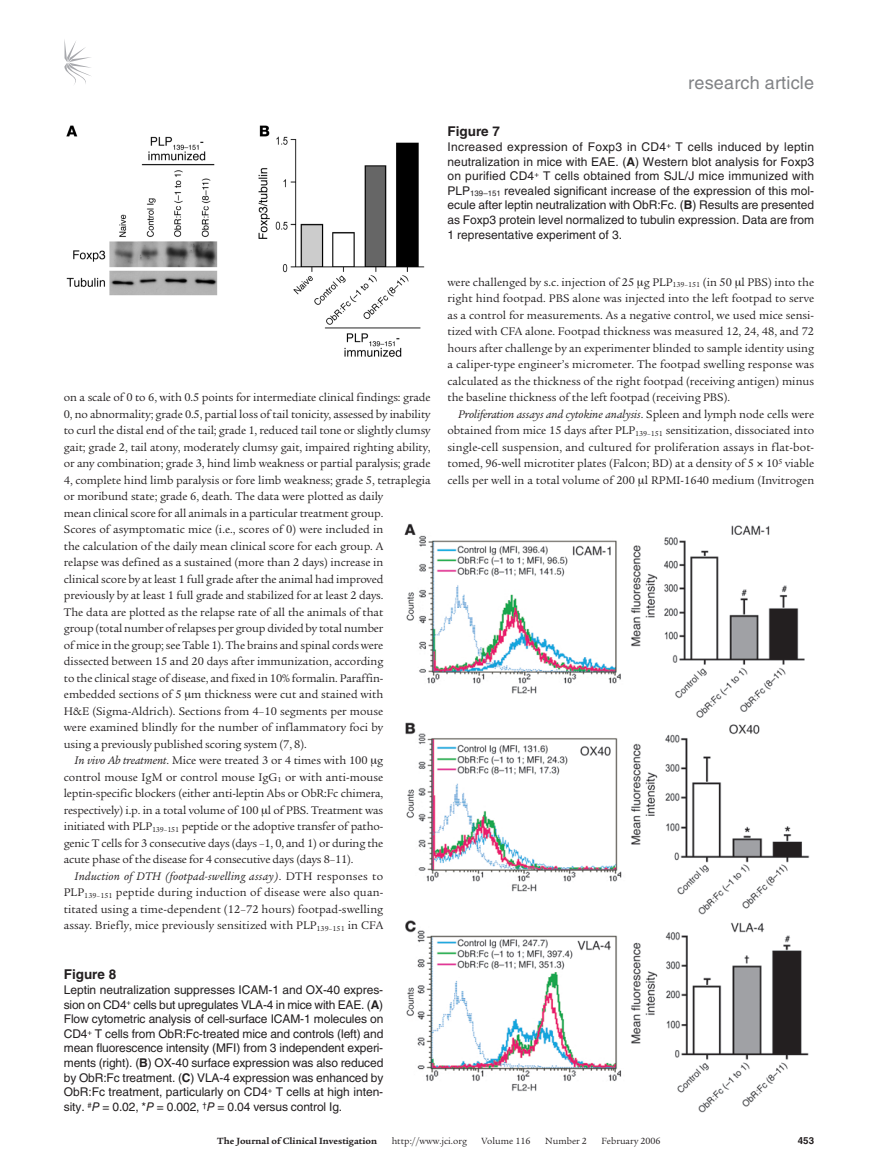
<style>
.page{position:relative;width:878px;height:1174px;background:#fff}
.page>*{position:absolute;margin:0;border:0;box-sizing:border-box;transform-origin:0 0}
.t1{font:18px "Helvetica LT Std";letter-spacing:.01em;color:#808285}
.t2{font:700 13.5px "Helvetica LT Std";color:#231f20}
.t3{font:12px/16.5px "Legacy Serif Std";letter-spacing:-.005em;color:#231f20;text-align:justify}
.t4{font:12px/14.7px "Helvetica LT Std";color:#231f20;text-align:justify}
.t5{font:italic 12px "Legacy Serif Std";letter-spacing:.02em;color:#231f20}
.t6{font:9.75px "Legacy Serif Std";color:#231f20}
.t7{font:700 9.75px "Legacy Serif Std";color:#231f20}
.t8{font:700 9.75px "Helvetica LT Std";color:#231f20}
.s1{font-style:italic}
.s2{font-style:normal}
.s3{font-weight:700}
</style>
<div class="page">
<svg style="left:64px;top:39px;width:27px;height:46px"></svg>
<img style="left:66px;top:125px;width:359px;height:232px">
<img style="left:404px;top:523px;width:406px;height:590px">
<h1 class="t1" style="left:688px;top:72px;width:127px">research article</h1>
<p class="t3" style="left:64px;top:389px;width:368px">on a scale of 0 to 6, with 0.5 points for intermediate clinical findings: grade</p>
<p class="t3" style="left:64px;top:406px;width:368px">0, no abnormality; grade 0.5, partial loss of tail tonicity, assessed by inability</p>
<p class="t3" style="left:64px;top:422px;width:368px">to curl the distal end of the tail; grade 1, reduced tail tone or slightly clumsy</p>
<p class="t3" style="left:64px;top:439px;width:368px">gait; grade 2, tail atony, moderately clumsy gait, impaired righting ability,</p>
<p class="t3" style="left:64px;top:455px;width:368px">or any combination; grade 3, hind limb weakness or partial paralysis; grade</p>
<p class="t3" style="left:64px;top:472px;width:368px">4, complete hind limb paralysis or fore limb weakness; grade 5, tetraplegia</p>
<p class="t3" style="left:64px;top:488px;width:321px">or moribund state; grade 6, death. The data were plotted as daily</p>
<p class="t3" style="left:64px;top:505px;width:321px">mean clinical score for all animals in a particular treatment group.</p>
<p class="t3" style="left:64px;top:521px;width:321px">Scores of asymptomatic mice (i.e., scores of 0) were included in</p>
<p class="t3" style="left:64px;top:538px;width:321px">the calculation of the daily mean clinical score for each group. A</p>
<p class="t3" style="left:64px;top:554px;width:321px">relapse was defined as a sustained (more than 2 days) increase in</p>
<p class="t3" style="left:64px;top:571px;width:321px">clinical score by at least 1 full grade after the animal had improved</p>
<p class="t3" style="left:64px;top:587px;width:321px">previously by at least 1 full grade and stabilized for at least 2 days.</p>
<p class="t3" style="left:64px;top:604px;width:321px">The data are plotted as the relapse rate of all the animals of that</p>
<p class="t3" style="left:64px;top:620px;width:321px">group (total number of relapses per group divided by total number</p>
<p class="t3" style="left:64px;top:637px;width:321px">of mice in the group; see Table 1). The brains and spinal cords were</p>
<p class="t3" style="left:64px;top:653px;width:321px">dissected between 15 and 20 days after immunization, according</p>
<p class="t3" style="left:64px;top:670px;width:321px">to the clinical stage of disease, and fixed in 10% formalin. Paraffin-</p>
<p class="t3" style="left:64px;top:686px;width:321px">embedded sections of 5 m thickness were cut and stained with</p>
<p class="t3" style="left:64px;top:703px;width:321px">H&amp;E (Sigma-Aldrich). Sections from 4–10 segments per mouse</p>
<p class="t3" style="left:64px;top:719px;width:321px">were examined blindly for the number of inflammatory foci by</p>
<p class="t3" style="left:64px;top:736px;width:244px">using a previously published scoring system (7, 8).</p>
<p class="t3" style="left:74px;top:752px;width:310px"><span class="s1">In vivo Ab treatment</span>. Mice were treated 3 or 4 times with 100 g</p>
<p class="t3" style="left:64px;top:769px;width:321px">control mouse IgM or control mouse IgG<sub>1</sub> or with anti-mouse</p>
<p class="t3" style="left:64px;top:785px;width:321px">leptin-specific blockers (either anti-leptin Abs or ObR:Fc chimera,</p>
<p class="t3" style="left:64px;top:802px;width:321px">respectively) i.p. in a total volume of 100 l of PBS. Treatment was</p>
<p class="t3" style="left:64px;top:818px;width:321px">initiated with PLP<sub>139–151</sub> peptide or the adoptive transfer of patho-</p>
<p class="t3" style="left:64px;top:835px;width:321px">genic T cells for 3 consecutive days (days –1, 0, and 1) or during the</p>
<p class="t3" style="left:64px;top:851px;width:291px">acute phase of the disease for 4 consecutive days (days 8–11).</p>
<p class="t5" style="left:74px;top:869px;width:310px">Induction of DTH (footpad-swelling assay)<span class="s2">. DTH responses to</span></p>
<p class="t3" style="left:64px;top:884px;width:321px">PLP<sub>139–151</sub> peptide during induction of disease were also quan-</p>
<p class="t3" style="left:64px;top:901px;width:321px">titated using a time-dependent (12–72 hours) footpad-swelling</p>
<p class="t3" style="left:64px;top:917px;width:321px">assay. Briefly, mice previously sensitized with PLP<sub>139–151</sub> in CFA</p>
<p class="t2" style="left:64px;top:966px;width:54px">Figure 8</p>
<p class="t4" style="left:64px;top:982px;width:321px">Leptin neutralization suppresses ICAM-1 and OX-40 expres&shy;sion on CD4<sup>+</sup> cells but upregulates VLA-4 in mice with EAE. (<span class="s3">A</span>)<br>Flow cytometric analysis of cell-surface ICAM-1 molecules on CD4<sup>+</sup> T cells from ObR:Fc-treated mice and controls (left) and mean fluorescence intensity (MFI) from 3 independent experi&shy;ments (right). (<span class="s3">B</span>) OX-40 surface expression was also reduced by ObR:Fc treatment. (<span class="s3">C</span>) VLA-4 expression was enhanced by ObR:Fc treatment, particularly on CD4<sup>+</sup> T cells at high inten&shy;sity. <sup>#</sup><span class="s1">P</span> = 0.02, *<span class="s1">P</span> = 0.002, <sup>†</sup><span class="s1">P</span> = 0.04 versus control Ig.</p>
<p class="t2" style="left:447px;top:123px;width:54px">Figure 7</p>
<p class="t4" style="left:447px;top:139px;width:368px">Increased expression of Foxp3 in CD4<sup>+</sup> T cells induced by leptin neutralization in mice with EAE. (<span class="s3">A</span>) Western blot analysis for Foxp3 on purified CD4<sup>+</sup> T cells obtained from SJL/J mice immunized with PLP<sub>139–151</sub> revealed significant increase of the expression of this mol&shy;ecule after leptin neutralization with ObR:Fc. (<span class="s3">B</span>) Results are presented as Foxp3 protein level normalized to tubulin expression. Data are from 1 representative experiment of 3.</p>
<p class="t3" style="left:447px;top:274px;width:368px">were challenged by s.c. injection of 25 g PLP<sub>139–151</sub> (in 50 l PBS) into the right hind footpad. PBS alone was injected into the left footpad to serve as a control for measurements. As a negative control, we used mice sensi&shy;tized with CFA alone. Footpad thickness was measured 12, 24, 48, and 72 hours after challenge by an experimenter blinded to sample identity using a caliper-type engineer’s micrometer. The footpad swelling response was calculated as the thickness of the right footpad (receiving antigen) minus the baseline thickness of the left footpad (receiving PBS).</p>
<p class="t3" style="left:447px;top:406px;width:368px;text-indent:11px"><span class="s1">Proliferation assays and cytokine analysis</span>. Spleen and lymph node cells were obtained from mice 15 days after PLP<sub>139–151</sub> sensitization, dissociated into single-cell suspension, and cultured for proliferation assays in flat-bot&shy;tomed, 96-well microtiter plates (Falcon; BD) at a density of 5 10<sup>5</sup> viable cells per well in a total volume of 200 l RPMI-1640 medium (Invitrogen</p>
<p class="t7" style="left:217px;top:1135px;width:161px">The Journal of Clinical Investigation</p>
<p class="t6" style="left:391px;top:1135px;width:77px">http://www.jci.org</p>
<p class="t6" style="left:481px;top:1135px;width:50px">Volume 116</p>
<p class="t6" style="left:545px;top:1135px;width:43px">Number 2</p>
<p class="t6" style="left:601px;top:1135px;width:61px">February 2006</p>
<p class="t8" style="left:797px;top:1134px;width:18px">453</p>
</div>
